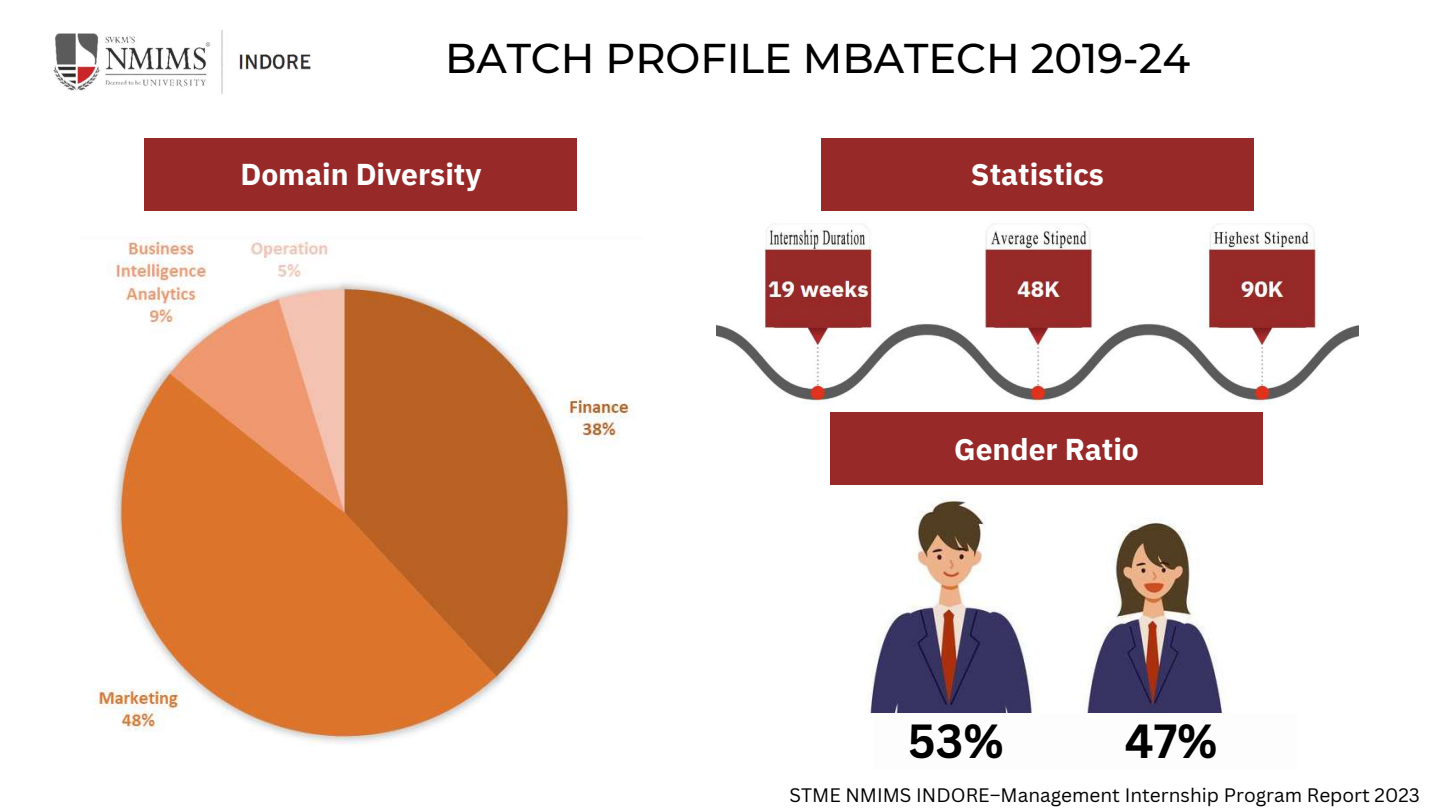
<style>
.page{position:relative;width:1440px;height:810px;background:#fff}
.page>*{position:absolute;margin:0;border:0;box-sizing:border-box;transform-origin:0 0}
.t1{font:700 46.6px "Canva Sans";color:#000}
.t2{font:500 41.5px "Montserrat";color:#000}
.t3{font:700 30px "IBM Plex Sans";color:#fff}
.t4{font:19px "Canva Sans";color:#000}
</style>
<div class="page">
<img style="left:53px;top:30px;width:258px;height:64px">
<div style="left:144px;top:138px;width:433px;height:72px;background:#972928"></div>
<img style="left:716px;top:223px;width:643px;height:190px">
<img style="left:93px;top:240px;width:539px;height:505px">
<img style="left:867px;top:500px;width:356px;height:213px">
<div style="left:830px;top:413px;width:433px;height:72px;background:#972928"></div>
<div style="left:821px;top:138px;width:433px;height:72px;background:#972928"></div>
<h2 class="t2" style="left:445px;top:33px;width:747px">BATCH PROFILE MBATECH 2019-24</h2>
<h3 class="t3" style="left:240px;top:155px;width:242px">Domain Diversity</h3>
<h3 class="t3" style="left:971px;top:155px;width:135px">Statistics</h3>
<h3 class="t3" style="left:954px;top:429px;width:186px">Gender Ratio</h3>
<h1 class="t1" style="left:908px;top:708px;width:97px">53%</h1>
<h1 class="t1" style="left:1125px;top:708px;width:94px">47%</h1>
<p class="t4" style="left:790px;top:782px;width:632px">STME NMIMS INDORE–Management Internship Program Report 2023</p>
</div>
